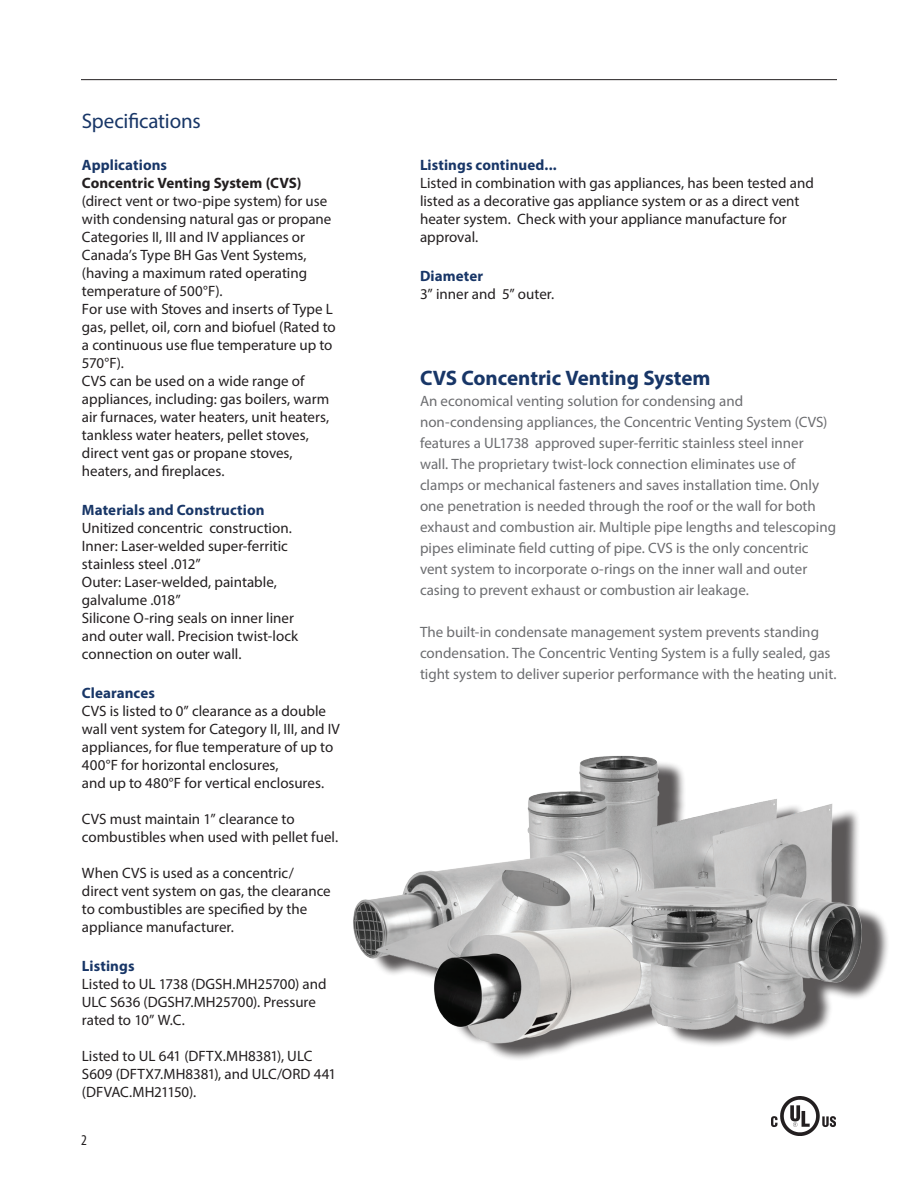
<style>
.page{position:relative;width:918px;height:1188px;background:#fff}
.page>*{position:absolute;margin:0;border:0;box-sizing:border-box;transform-origin:0 0}
.t1{font:700 21px "Myriad Pro";letter-spacing:-.005em;color:#183667}
.t2{font:21px "Myriad Pro";letter-spacing:-.01em;color:#183667}
.t3{font:15px/18px "Myriad Pro";color:#231f20}
.t4{font:15px/21px "Myriad Pro";color:#6c6d70}
.t5{font:700 15px "Myriad Pro";letter-spacing:.005em;color:#183667}
.t6{font:700 15px "Myriad Pro";letter-spacing:.005em;color:#231f20}
.t7{font:condensed 15px "Myriad Pro";color:#231f20}
</style>
<div class="page">
<div style="left:366px;top:760px;width:524px;height:302px;background:#231f20;opacity:.75"></div>
<img style="left:353px;top:755px;width:529px;height:302px">
<img style="left:772px;top:1097px;width:64px;height:38px">
<hr style="left:81px;top:79px;width:756px;height:1px;background:#231f20">
<h1 class="t2" style="left:82px;top:108px;width:120px">Specifications</h1>
<p class="t5" style="left:82px;top:155px;width:87px">Applications</p>
<p class="t6" style="left:82px;top:173px;width:221px">Concentric Venting System (CVS)</p>
<p class="t3" style="left:82px;top:192px;width:255px">(direct vent or two-pipe system) for use with condensing natural gas or propane Categories II, III and IV appliances or Canada’s Type BH Gas Vent Systems, (having a maximum rated operating temperature of 500°F).<br>For use with Stoves and inserts of Type L gas, pellet, oil, corn and biofuel (Rated to a continuous use flue temperature up to 570°F).<br>CVS can be used on a wide range of appliances, including: gas boilers, warm air furnaces, water heaters, unit heaters, tankless water heaters, pellet stoves, direct vent gas or propane stoves, heaters, and fireplaces.</p>
<p class="t5" style="left:82px;top:500px;width:184px">Materials and Construction</p>
<p class="t3" style="left:82px;top:519px;width:218px">Unitized concentric construction.<br>Inner: Laser-welded super-ferritic stainless steel .012”<br>Outer: Laser-welded, paintable, galvalume .018”<br>Silicone O-ring seals on inner liner and outer wall. Precision twist-lock connection on outer wall.</p>
<p class="t5" style="left:82px;top:683px;width:75px">Clearances</p>
<p class="t3" style="left:82px;top:702px;width:260px">CVS is listed to 0” clearance as a double wall vent system for Category II, III, and IV appliances, for flue temperature of up to 400°F for horizontal enclosures,<br>and up to 480°F for vertical enclosures.</p>
<p class="t3" style="left:82px;top:810px;width:258px">CVS must maintain 1” clearance to combustibles when used with pellet fuel.</p>
<p class="t3" style="left:82px;top:864px;width:250px">When CVS is used as a concentric/ direct vent system on gas, the clearance to combustibles are specified by the appliance manufacturer.</p>
<p class="t5" style="left:82px;top:956px;width:54px">Listings</p>
<p class="t3" style="left:82px;top:975px;width:246px">Listed to UL 1738 (DGSH.MH25700) and<br>ULC S636 (DGSH7.MH25700). Pressure rated to 10” W.C.</p>
<p class="t3" style="left:82px;top:1047px;width:256px">Listed to UL 641 (DFTX.MH8381), ULC<br>S609 (DFTX7.MH8381), and ULC/ORD 441 (DFVAC.MH21150).</p>
<p class="t7" style="left:81px;top:1131px;width:7px">2</p>
<p class="t5" style="left:420px;top:155px;width:138px">Listings continued...</p>
<p class="t3" style="left:420px;top:174px;width:395px">Listed in combination with gas appliances, has been tested and listed as a decorative gas appliance system or as a direct vent heater system. Check with your appliance manufacture for approval.</p>
<p class="t5" style="left:420px;top:266px;width:65px">Diameter</p>
<p class="t3" style="left:420px;top:285px;width:136px">3” inner and 5” outer.</p>
<h1 class="t1" style="left:420px;top:364px;width:292px">CVS Concentric Venting System</h1>
<p class="t4" style="left:420px;top:390px;width:418px">An economical venting solution for condensing and non-condensing appliances, the Concentric Venting System (CVS) features a UL1738 approved super-ferritic stainless steel inner<br>wall. The proprietary twist-lock connection eliminates use of clamps or mechanical fasteners and saves installation time. Only one penetration is needed through the roof or the wall for both exhaust and combustion air. Multiple pipe lengths and telescoping pipes eliminate field cutting of pipe. CVS is the only concentric vent system to incorporate o-rings on the inner wall and outer casing to prevent exhaust or combustion air leakage.</p>
<p class="t4" style="left:420px;top:621px;width:418px">The built-in condensate management system prevents standing condensation. The Concentric Venting System is a fully sealed, gas tight system to deliver superior performance with the heating unit.</p>
</div>
